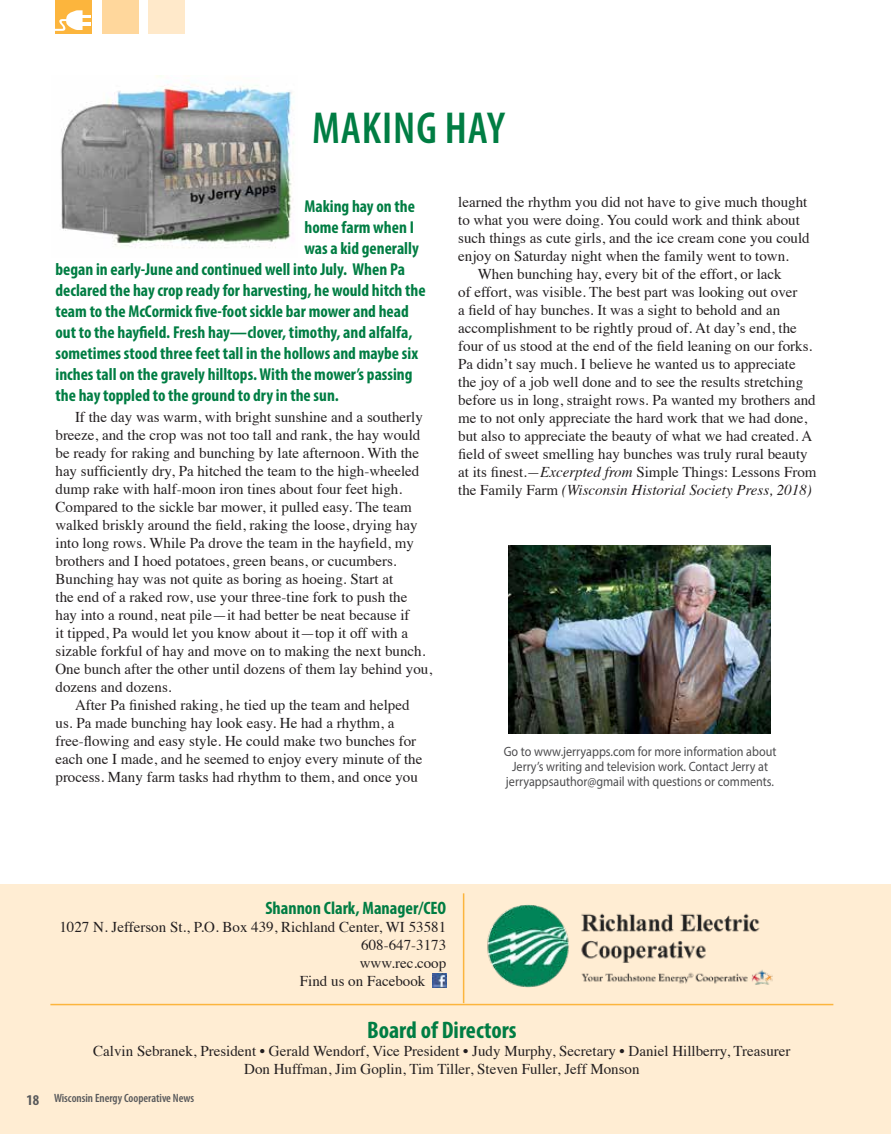
<style>
.page{position:relative;width:891px;height:1134px;background:#fff}
.page>*{position:absolute;margin:0;border:0;box-sizing:border-box;transform-origin:0 0}
.t1{font:600 condensed 45px "Myriad Pro";letter-spacing:.02em;color:#007d43}
.t2{font:700 condensed 24px "Myriad Pro";color:#007d43}
.t3{font:700 condensed 18px "Myriad Pro";color:#007d43}
.t4{font:700 condensed 17.25px "Myriad Pro";color:#007d43}
.t5{font:15px/18px "Times";color:#231f20;text-align:center}
.t6{font:italic 15px "Times";color:#231f20}
.t7{font:13.5px/15px "Myriad Pro";color:#4d4d4f;text-align:center;scale:.9 1}
.t8{font:600 condensed 12px "Myriad Pro";color:#58595b}
.s1{font-style:italic}
.s2{font-style:normal}
.s3{font-weight:700;font-size:15px}
</style>
<div class="page">
<div style="left:0;top:885px;width:891px;height:249px;background:#ffedd3"></div>
<div style="left:56px;top:0;width:36px;height:34px;background:#fcb53d"></div>
<div style="left:102px;top:0;width:37px;height:34px;background:#ffd79c"></div>
<div style="left:148px;top:0;width:37px;height:34px;background:#ffe9ca"></div>
<hr style="left:463px;top:893px;width:1px;height:110px;background:#fcb53d">
<hr style="left:50px;top:1004px;width:783px;height:1px;background:#fcb53d">
<svg style="left:55px;top:10px;width:35px;height:21px"></svg>
<img style="left:487px;top:904px;width:286px;height:84px">
<img style="left:432px;top:974px;width:14px;height:14px">
<img style="left:60px;top:76px;width:234px;height:172px">
<img style="left:508px;top:545px;width:263px;height:188px">
<h1 class="t1" style="left:312px;top:101px;width:195px">MAKING HAY</h1>
<p class="t4" style="left:304px;top:195px;width:112px">Making hay on the</p>
<p class="t4" style="left:304px;top:216px;width:111px">home farm when I</p>
<p class="t4" style="left:304px;top:237px;width:116px">was a kid generally</p>
<p class="t4" style="left:55px;top:258px;width:351px">began in early-June and continued well into July. When Pa</p>
<p class="t4" style="left:55px;top:279px;width:372px">declared the hay crop ready for harvesting, he would hitch the</p>
<p class="t4" style="left:55px;top:300px;width:355px">team to the McCormick five-foot sickle bar mower and head</p>
<p class="t4" style="left:55px;top:321px;width:358px">out to the hayfield. Fresh hay—clover, timothy, and alfalfa,</p>
<p class="t4" style="left:55px;top:342px;width:364px">sometimes stood three feet tall in the hollows and maybe six</p>
<p class="t4" style="left:55px;top:363px;width:359px">inches tall on the gravely hilltops. With the mower’s passing</p>
<p class="t4" style="left:55px;top:384px;width:285px">the hay toppled to the ground to dry in the sun.</p>
<p class="t5" style="left:75px;top:407px;width:349px">If the day was warm, with bright sunshine and a southerly</p>
<p class="t5" style="left:56px;top:425px;width:366px">breeze, and the crop was not too tall and rank, the hay would</p>
<p class="t5" style="left:56px;top:443px;width:365px">be ready for raking and bunching by late afternoon. With the</p>
<p class="t5" style="left:56px;top:461px;width:365px">hay sufficiently dry, Pa hitched the team to the high-wheeled</p>
<p class="t5" style="left:56px;top:479px;width:348px">dump rake with half-moon iron tines about four feet high.</p>
<p class="t5" style="left:56px;top:497px;width:358px">Compared to the sickle bar mower, it pulled easy. The team</p>
<p class="t5" style="left:56px;top:515px;width:364px">walked briskly around the field, raking the loose, drying hay</p>
<p class="t5" style="left:56px;top:533px;width:360px">into long rows. While Pa drove the team in the hayfield, my</p>
<p class="t5" style="left:56px;top:551px;width:343px">brothers and I hoed potatoes, green beans, or cucumbers.</p>
<p class="t5" style="left:56px;top:569px;width:339px">Bunching hay was not quite as boring as hoeing. Start at</p>
<p class="t5" style="left:56px;top:587px;width:353px">the end of a raked row, use your three-tine fork to push the</p>
<p class="t5" style="left:56px;top:605px;width:356px">hay into a round, neat pile—it had better be neat because if</p>
<p class="t5" style="left:56px;top:623px;width:354px">it tipped, Pa would let you know about it—top it off with a</p>
<p class="t5" style="left:56px;top:641px;width:371px">sizable forkful of hay and move on to making the next bunch.</p>
<p class="t5" style="left:56px;top:659px;width:378px">One bunch after the other until dozens of them lay behind you,</p>
<p class="t5" style="left:56px;top:677px;width:118px">dozens and dozens.</p>
<p class="t5" style="left:75px;top:695px;width:336px">After Pa finished raking, he tied up the team and helped</p>
<p class="t5" style="left:56px;top:713px;width:340px">us. Pa made bunching hay look easy. He had a rhythm, a</p>
<p class="t5" style="left:56px;top:731px;width:362px">free-flowing and easy style. He could make two bunches for</p>
<p class="t5" style="left:56px;top:749px;width:368px">each one I made, and he seemed to enjoy every minute of the</p>
<p class="t5" style="left:56px;top:767px;width:364px">process. Many farm tasks had rhythm to them, and once you</p>
<p class="t5" style="left:458px;top:191px;width:351px">learned the rhythm you did not have to give much thought</p>
<p class="t5" style="left:458px;top:209px;width:343px">to what you were doing. You could work and think about</p>
<p class="t5" style="left:458px;top:227px;width:353px">such things as cute girls, and the ice cream cone you could</p>
<p class="t5" style="left:458px;top:245px;width:332px">enjoy on Saturday night when the family went to town.</p>
<p class="t5" style="left:478px;top:263px;width:306px">When bunching hay, every bit of the effort, or lack</p>
<p class="t5" style="left:458px;top:281px;width:341px">of effort, was visible. The best part was looking out over</p>
<p class="t5" style="left:458px;top:299px;width:324px">a field of hay bunches. It was a sight to behold and an</p>
<p class="t5" style="left:458px;top:317px;width:340px">accomplishment to be rightly proud of. At day’s end, the</p>
<p class="t5" style="left:458px;top:335px;width:356px">four of us stood at the end of the field leaning on our forks.</p>
<p class="t5" style="left:458px;top:353px;width:339px">Pa didn’t say much. I believe he wanted us to appreciate</p>
<p class="t5" style="left:458px;top:371px;width:346px">the joy of a job well done and to see the results stretching</p>
<p class="t5" style="left:458px;top:389px;width:359px">before us in long, straight rows. Pa wanted my brothers and</p>
<p class="t5" style="left:458px;top:407px;width:351px">me to not only appreciate the hard work that we had done,</p>
<p class="t5" style="left:458px;top:425px;width:356px">but also to appreciate the beauty of what we had created. A</p>
<p class="t5" style="left:458px;top:443px;width:351px">field of sweet smelling hay bunches was truly rural beauty</p>
<p class="t5" style="left:458px;top:461px;width:360px">at its finest.<span class="s1">—Excerpted from</span> Simple Things: Lessons From</p>
<p class="t6" style="left:458px;top:477px;width:355px"><span class="s2">the Family Farm</span> (Wisconsin Historial Society Press, 2018)</p>
<p class="t7" style="left:504px;top:744px;width:304px">Go to www.jerryapps.com for more information about<br>Jerry’s writing and television work. Contact Jerry at jerryappsauthor@gmail with questions or comments.</p>
<p class="t3" style="left:265px;top:897px;width:182px">Shannon Clark, Manager/CEO</p>
<p class="t5" style="left:59px;top:917px;width:388px">1027 N. Jefferson St., P.O. Box 439, Richland Center, WI 53581</p>
<p class="t5" style="left:361px;top:935px;width:86px">608-647-3173</p>
<p class="t5" style="left:360px;top:953px;width:88px">www.rec.coop</p>
<p class="t5" style="left:300px;top:971px;width:127px">Find us on Facebook</p>
<h2 class="t2" style="left:367px;top:1015px;width:151px">Board of Directors</h2>
<p class="t5" style="left:93px;top:1040px;width:699px">Calvin Sebranek, President • Gerald Wendorf, Vice President • Judy Murphy, Secretary • Daniel Hillberry, Treasurer<br>Don Huffman, Jim Goplin, Tim Tiller, Steven Fuller, Jeff Monson</p>
<p class="t8" style="left:27px;top:1091px;width:169px"><span class="s3">18</span> Wisconsin Energy Cooperative News</p>
</div>
